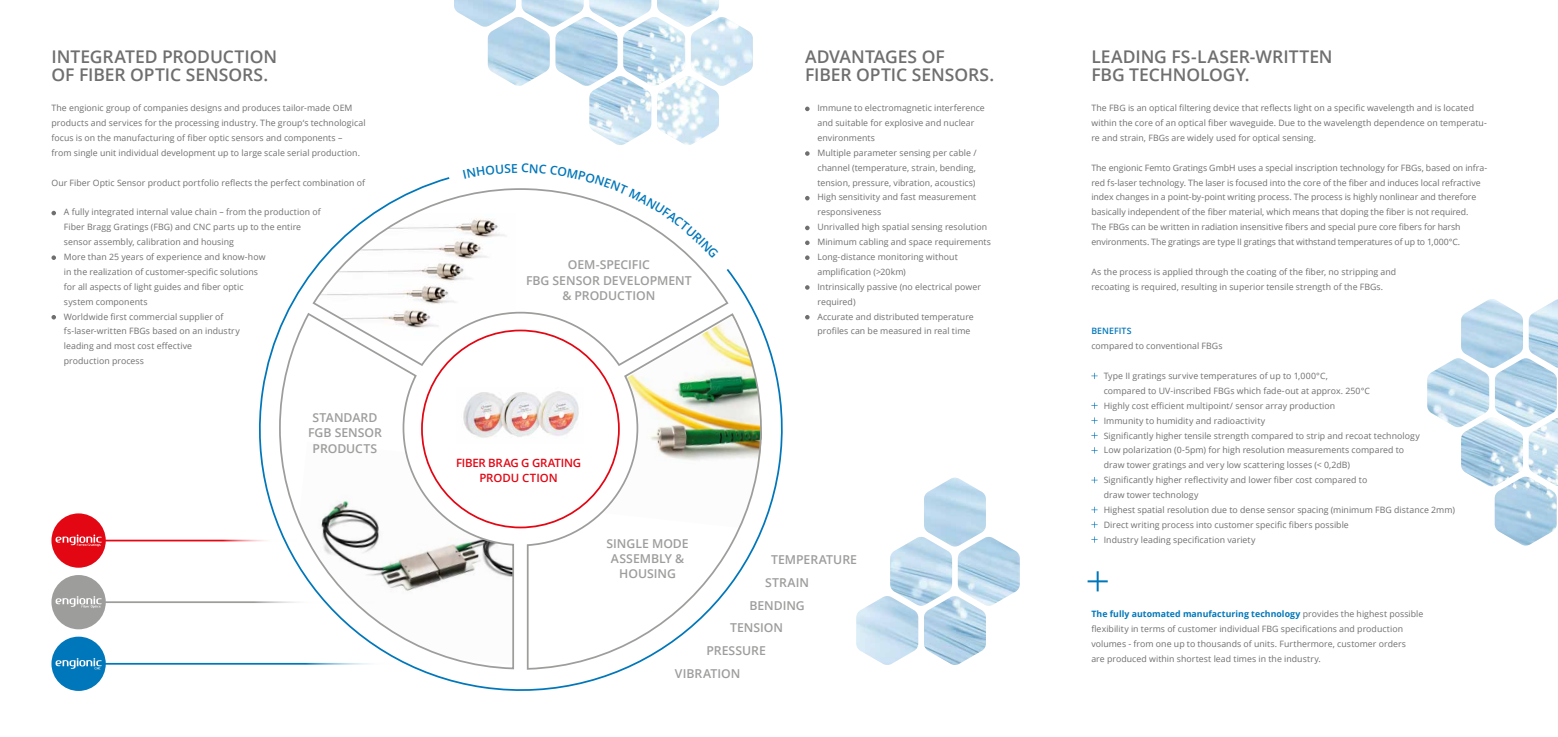
<style>
.page{position:relative;width:1558px;height:737px;background:#fff}
.page>*{position:absolute;margin:0;border:0;box-sizing:border-box;transform-origin:0 0}
.t1{font:600 17.5px/18.4px "Open Sans";letter-spacing:-.005em;color:#706f6f}
.t2{font:600 12.25px/15.2px "Open Sans";letter-spacing:-.005em;color:#9d9d9c;text-align:center}
.t3{font:600 11.46px/14.5px "Open Sans";letter-spacing:-.015em;color:#e30613;text-align:center}
.t4{font:8.75px/14.9px "Open Sans";letter-spacing:.005em;color:#706f6f}
.t5{font:600 8.75px "Open Sans";letter-spacing:.005em;color:#0077ba}
.s1{font-weight:700;color:#0077ba}
</style>
<div class="page">
<hr style="left:104px;top:539px;width:192px;height:2px;background:#e30613">
<hr style="left:104px;top:601px;width:271px;height:2px;background:#9d9d9c">
<hr style="left:104px;top:663px;width:320px;height:1px;background:#0077ba">
<svg style="left:240px;top:177px;width:543px;height:514px"></svg>
<svg style="left:311px;top:187px;width:419px;height:180px"></svg>
<svg style="left:278px;top:311px;width:237px;height:359px"></svg>
<svg style="left:526px;top:312px;width:237px;height:358px"></svg>
<img style="left:457px;top:387px;width:126px;height:56px">
<svg style="left:51px;top:636px;width:55px;height:55px"></svg>
<svg style="left:51px;top:513px;width:55px;height:54px"></svg>
<svg style="left:51px;top:575px;width:55px;height:54px"></svg>
<svg style="left:51px;top:211px;width:5px;height:4px"></svg>
<svg style="left:51px;top:255px;width:5px;height:5px"></svg>
<svg style="left:51px;top:315px;width:5px;height:4px"></svg>
<svg style="left:805px;top:107px;width:4px;height:4px"></svg>
<svg style="left:805px;top:151px;width:4px;height:5px"></svg>
<svg style="left:805px;top:196px;width:4px;height:4px"></svg>
<svg style="left:805px;top:226px;width:4px;height:4px"></svg>
<svg style="left:805px;top:240px;width:4px;height:5px"></svg>
<svg style="left:805px;top:255px;width:4px;height:5px"></svg>
<svg style="left:805px;top:285px;width:4px;height:5px"></svg>
<svg style="left:805px;top:315px;width:4px;height:4px"></svg>
<svg style="left:1091px;top:373px;width:6px;height:6px"></svg>
<svg style="left:1091px;top:402px;width:6px;height:7px"></svg>
<svg style="left:1091px;top:477px;width:6px;height:6px"></svg>
<svg style="left:1091px;top:506px;width:6px;height:7px"></svg>
<svg style="left:1091px;top:521px;width:6px;height:7px"></svg>
<svg style="left:1087px;top:571px;width:20px;height:20px"></svg>
<img style="left:454px;top:0;width:299px;height:145px">
<img style="left:856px;top:477px;width:164px;height:188px">
<img style="left:1427px;top:299px;width:131px;height:247px">
<svg style="left:463px;top:177px;width:256px;height:81px"></svg>
<h1 class="t1" style="left:51px;top:47px;width:227px">INTEGRATED PRODUCTION<br>OF FIBER OPTIC SENSORS.</h1>
<p class="t4" style="left:51px;top:100px;width:316px">The engionic group of companies designs and produces tailor-made OEM products and services for the processing industry. The group‘s technological focus is on the manufacturing of fiber optic sensors and components –<br>from single unit individual development up to large scale serial production.</p>
<p class="t4" style="left:51px;top:175px;width:315px">Our Fiber Optic Sensor product portfolio reflects the perfect combination of</p>
<p class="t4" style="left:64px;top:204px;width:258px">A fully integrated internal value chain – from the production of Fiber Bragg Gratings (FBG) and CNC parts up to the entire sensor assembly, calibration and housing<br>More than 25 years of experience and know-how<br>in the realization of customer-specific solutions<br>for all aspects of light guides and fiber optic<br>system components<br>Worldwide first commercial supplier of<br>fs-laser-written FBGs based on an industry<br>leading and most cost effective<br>production process</p>
<h2 class="t2" style="left:308px;top:410px;width:75px">STANDARD<br>FGB SENSOR<br>PRODUCTS</h2>
<h2 class="t2" style="left:526px;top:257px;width:167px">OEM-SPECIFIC<br>FBG SENSOR DEVELOPMENT &amp; PRODUCTION</h2>
<h3 class="t3" style="left:456px;top:455px;width:127px">FIBER BRAG G GRATING<br>PRODU CTION</h3>
<h1 class="t1" style="left:805px;top:47px;width:191px">ADVANTAGES OF<br>FIBER OPTIC SENSORS.</h1>
<p class="t4" style="left:817px;top:100px;width:175px">Immune to electromagnetic interference and suitable for explosive and nuclear environments<br>Multiple parameter sensing per cable / channel (temperature, strain, bending, tension, pressure, vibration, acoustics)<br>High sensitivity and fast measurement responsiveness<br>Unrivalled high spatial sensing resolution Minimum cabling and space requirements Long-distance monitoring without amplification (&gt;20km)<br>Intrinsically passive (no electrical power required)<br>Accurate and distributed temperature profiles can be measured in real time</p>
<h2 class="t2" style="left:606px;top:535px;width:84px">SINGLE MODE<br>ASSEMBLY &amp;<br>HOUSING</h2>
<h2 class="t2" style="left:771px;top:551px;width:87px">TEMPERATURE</h2>
<h2 class="t2" style="left:765px;top:574px;width:45px">STRAIN</h2>
<h2 class="t2" style="left:749px;top:597px;width:57px">BENDING</h2>
<h2 class="t2" style="left:730px;top:620px;width:55px">TENSION</h2>
<h2 class="t2" style="left:706px;top:642px;width:61px">PRESSURE</h2>
<h2 class="t2" style="left:675px;top:665px;width:67px">VIBRATION</h2>
<h1 class="t1" style="left:1091px;top:47px;width:243px">LEADING FS-LASER-WRITTEN<br>FBG TECHNOLOGY.</h1>
<p class="t4" style="left:1091px;top:100px;width:397px">The FBG is an optical filtering device that reflects light on a specific wavelength and is located within the core of an optical fiber waveguide. Due to the wavelength dependence on temperatu&shy;re and strain, FBGs are widely used for optical sensing.</p>
<p class="t4" style="left:1091px;top:160px;width:397px">The engionic Femto Gratings GmbH uses a special inscription technology for FBGs, based on infra&shy;red fs-laser technology. The laser is focused into the core of the fiber and induces local refractive index changes in a point-by-point writing process. The process is highly nonlinear and therefore basically independent of the fiber material, which means that doping the fiber is not required.<br>The FBGs can be written in radiation insensitive fibers and special pure core fibers for harsh environments. The gratings are type II gratings that withstand temperatures of up to 1,000°C.</p>
<p class="t4" style="left:1091px;top:264px;width:306px">As the process is applied through the coating of the fiber, no stripping and recoating is required, resulting in superior tensile strength of the FBGs.</p>
<p class="t5" style="left:1091px;top:325px;width:42px">BENEFITS</p>
<p class="t4" style="left:1091px;top:338px;width:133px">compared to conventional FBGs</p>
<p class="t4" style="left:1104px;top:368px;width:353px">Type II gratings survive temperatures of up to 1,000°C,<br>compared to UV-inscribed FBGs which fade-out at approx. 250°C<br>Highly cost efficient multipoint/ sensor array production<br>Immunity to humidity and radioactivity<br>Significantly higher tensile strength compared to strip and recoat technology<br>Low polarization (0-5pm) for high resolution measurements compared to<br>draw tower gratings and very low scattering losses (&lt; 0,2dB)<br>Significantly higher reflectivity and lower fiber cost compared to<br>draw tower technology<br>Highest spatial resolution due to dense sensor spacing (minimum FBG distance 2mm)<br>Direct writing process into customer specific fibers possible<br>Industry leading specification variety</p>
<p class="t4" style="left:1091px;top:606px;width:334px"><span class="s1">The fully automated manufacturing technology</span> provides the highest possible flexibility in terms of customer individual FBG specifications and production volumes - from one up to thousands of units. Furthermore, customer orders<br>are produced within shortest lead times in the industry.</p>
</div>
